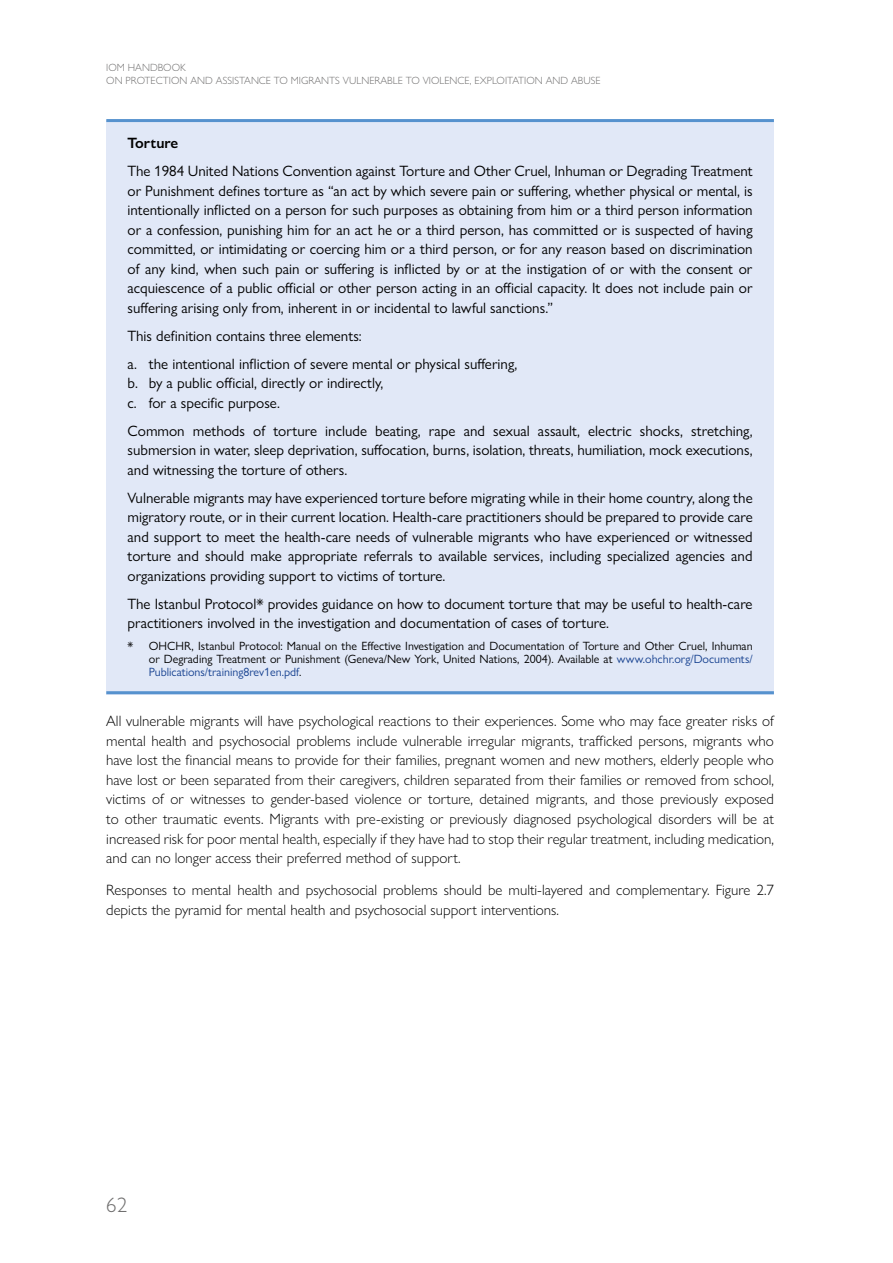
<style>
.page{position:relative;width:893px;height:1263px;background:#fff}
.page>*{position:absolute;margin:0;border:0;box-sizing:border-box;transform-origin:0 0}
.t1{font:300 21px "Gill Sans Nova";color:#706f6f}
.t2{font:15px/19.5px "Gill Sans Nova";color:#000;text-align:justify}
.t3{font:300 15px/19.5px "Gill Sans Nova";color:#000;text-align:justify}
.t4{font:600 15px "Gill Sans Nova";color:#000}
.t5{font:12px/13.2px "Gill Sans Nova";color:#000;text-align:justify}
.t6{font:300 10.5px/12.6px "Gill Sans Nova";color:#706f6f}
.s1{color:#164190}
</style>
<div class="page">
<div style="left:106px;top:120px;width:668px;height:574px;background:#e1e8f7"></div>
<hr style="left:106px;top:119px;width:668px;height:3px;background:#5692ce">
<hr style="left:106px;top:691px;width:668px;height:3px;background:#5692ce">
<p class="t6" style="left:106px;top:61px;width:496px">IOM HANDBOOK<br>ON PROTECTION AND ASSISTANCE TO MIGRANTS VULNERABLE TO VIOLENCE, EXPLOITATION AND ABUSE</p>
<p class="t4" style="left:128px;top:134px;width:52px">Torture</p>
<p class="t2" style="left:128px;top:161px;width:627px">The 1984 United Nations Convention against Torture and Other Cruel, Inhuman or Degrading Treatment or Punishment defines torture as “an act by which severe pain or suffering, whether physical or mental, is intentionally inflicted on a person for such purposes as obtaining from him or a third person information or a confession, punishing him for an act he or a third person, has committed or is suspected of having committed, or intimidating or coercing him or a third person, or for any reason based on discrimination of any kind, when such pain or suffering is inflicted by or at the instigation of or with the consent or acquiescence of a public official or other person acting in an official capacity. It does not include pain or suffering arising only from, inherent in or incidental to lawful sanctions.”</p>
<p class="t2" style="left:128px;top:321px;width:391px;line-height:28px">This definition contains three elements:<br>a. the intentional infliction of severe mental or physical suffering,</p>
<p class="t2" style="left:128px;top:373px;width:257px">b. by a public official, directly or indirectly, c. for a specific purpose.</p>
<p class="t2" style="left:128px;top:421px;width:627px">Common methods of torture include beating, rape and sexual assault, electric shocks, stretching, submersion in water, sleep deprivation, suffocation, burns, isolation, threats, humiliation, mock executions, and witnessing the torture of others.</p>
<p class="t2" style="left:128px;top:488px;width:627px">Vulnerable migrants may have experienced torture before migrating while in their home country, along the migratory route, or in their current location. Health-care practitioners should be prepared to provide care and support to meet the health-care needs of vulnerable migrants who have experienced or witnessed torture and should make appropriate referrals to available services, including specialized agencies and organizations providing support to victims of torture.</p>
<p class="t2" style="left:128px;top:594px;width:626px">The Istanbul Protocol* provides guidance on how to document torture that may be useful to health-care practitioners involved in the investigation and documentation of cases of torture.</p>
<p class="t5" style="left:149px;top:639px;width:605px;text-indent:-21px">* OHCHR, Istanbul Protocol: Manual on the Effective Investigation and Documentation of Torture and Other Cruel, Inhuman or Degrading Treatment or Punishment (Geneva/New York, United Nations, 2004). Available at <span class="s1">www.ohchr.org/Documents/ Publications/training8rev1en.pdf</span>.</p>
<p class="t3" style="left:106px;top:711px;width:669px">All vulnerable migrants will have psychological reactions to their experiences. Some who may face greater risks of mental health and psychosocial problems include vulnerable irregular migrants, trafficked persons, migrants who have lost the financial means to provide for their families, pregnant women and new mothers, elderly people who have lost or been separated from their caregivers, children separated from their families or removed from school, victims of or witnesses to gender-based violence or torture, detained migrants, and those previously exposed to other traumatic events. Migrants with pre-existing or previously diagnosed psychological disorders will be at increased risk for poor mental health, especially if they have had to stop their regular treatment, including medication, and can no longer access their preferred method of support.</p>
<p class="t3" style="left:106px;top:880px;width:669px">Responses to mental health and psychosocial problems should be multi-layered and complementary. Figure 2.7 depicts the pyramid for mental health and psychosocial support interventions.</p>
<h1 class="t1" style="left:106px;top:1192px;width:22px">62</h1>
</div>
